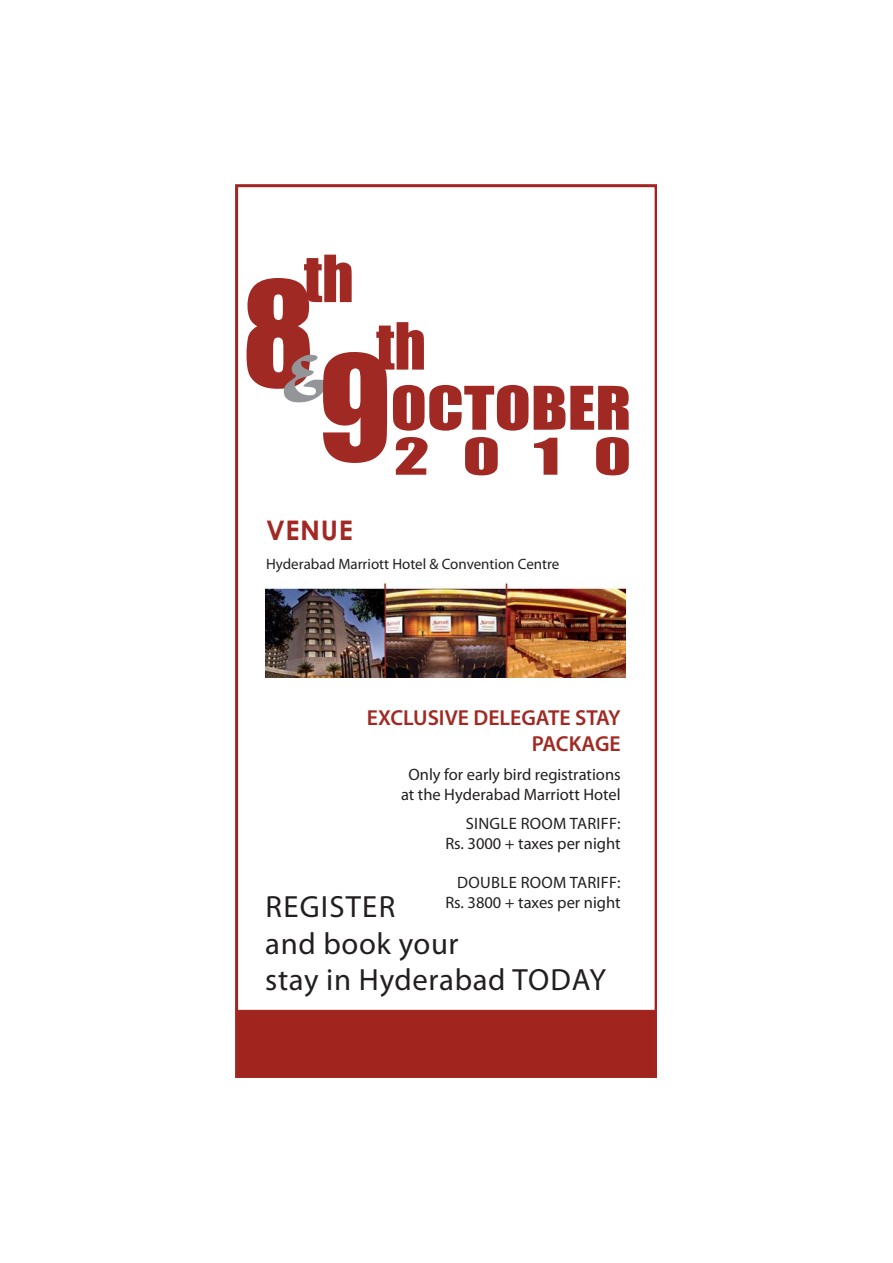
<style>
.page{position:relative;width:893px;height:1263px;background:#fff}
.page>*{position:absolute;margin:0;border:0;box-sizing:border-box;transform-origin:0 0}
.t1{font:135px "Impact";color:#a02a23}
.t2{font:78px "Cry Uncial";color:#939598}
.t3{font:60px "Impact";color:#a02a23}
.t4{font:55.5px "Impact";color:#a02a23;scale:1.2 1}
.t5{font:46.8px "Impact";color:#a02a23;scale:1.5 1}
.t6{font:30.75px/36.9px "Myriad Pro";letter-spacing:.02em;color:#231f20}
.t7{font:700 27px "Century Gothic";letter-spacing:.025em;color:#a12923}
.t8{font:600 21.75px/26.1px "Myriad Pro";color:#a02a23;text-align:right}
.t9{font:16.5px/19.8px "Myriad Pro";color:#231f20;text-align:right}
.t10{font:15px "Myriad Pro";color:#231f20}
.s1{font-family:"Impact";font-size:135px;color:#a02a23}
</style>
<div class="page">
<img style="left:265px;top:581px;width:361px;height:97px">
<div style="left:236px;top:185px;width:421px;height:893px;border:3px solid #a2241f"></div>
<div style="left:237px;top:1011px;width:419px;height:66px;background:#a2241f"></div>
<div style="left:236px;top:1010px;width:421px;height:68px;border:2px solid #a02a23"></div>
<h3 class="t3" style="left:304px;top:259px;width:51px">th</h3>
<h1 class="t1" style="left:242px;top:290px;width:74px">8</h1>
<h3 class="t3" style="left:376px;top:327px;width:51px">th</h3>
<h3 class="t4" style="left:391px;top:390px;width:202px">OCTOBER</h3>
<h3 class="t5" style="left:394px;top:441px;width:160px">2010</h3>
<h2 class="t2" style="left:283px;top:326px;width:110px">&amp;<span class="s1">9</span></h2>
<h3 class="t7" style="left:266px;top:515px;width:88px">VENUE</h3>
<p class="t10" style="left:266px;top:558px;width:295px">Hyderabad Marriott Hotel &amp; Convention Centre</p>
<h3 class="t8" style="left:367px;top:706px;width:255px">EXCLUSIVE DELEGATE STAY<br>PACKAGE</h3>
<p class="t9" style="left:401px;top:766px;width:221px;text-align:center">Only for early bird registrations at the Hyderabad Marriott Hotel</p>
<p class="t9" style="left:445px;top:814px;width:177px">SINGLE ROOM TARIFF:<br>Rs. 3000 + taxes per night</p>
<p class="t9" style="left:445px;top:874px;width:177px">DOUBLE ROOM TARIFF:<br>Rs. 3800 + taxes per night</p>
<h3 class="t6" style="left:265px;top:890px;width:342px">REGISTER<br>and book your<br>stay in Hyderabad TODAY</h3>
</div>
